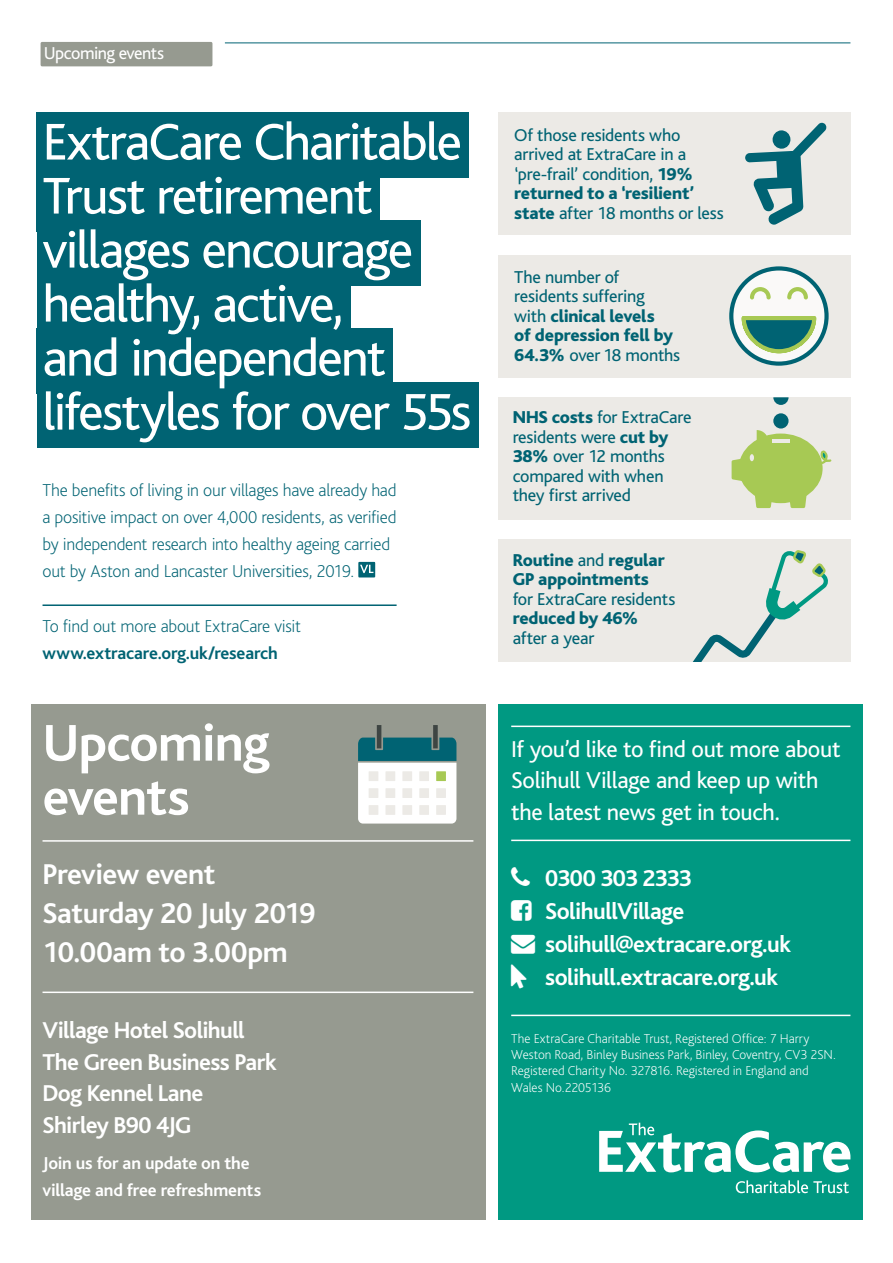
<style>
.page{position:relative;width:893px;height:1263px;background:#fff}
.page>*{position:absolute;margin:0;border:0;box-sizing:border-box;transform-origin:0 0}
.t1{font:54px/54px "Bliss";letter-spacing:-.035em;color:#fff}
.t2{font:700 54px/54px "Bliss";letter-spacing:-.02em;color:#fff}
.t3{font:700 30px/39px "Bliss";letter-spacing:-.015em;color:#fff}
.t4{font:700 24px/31.5px "Bliss";letter-spacing:-.025em;color:#fff}
.t5{font:24px/31.5px "Bliss";letter-spacing:-.015em;color:#fff}
.t6{font:18px/19.5px "Bliss";letter-spacing:-.01em;color:#006373}
.t7{font:200 18px/27px "Bliss";letter-spacing:-.015em;color:#006373}
.t8{font:700 18px/27px "Bliss";letter-spacing:-.01em;color:#fff}
.t9{font:800 18px/19.5px "Bliss";letter-spacing:-.01em;color:#006373}
.t10{font:700 18px "Bliss";letter-spacing:-.01em;color:#006373}
.t11{font:18px "Bliss";letter-spacing:-.035em;color:#fff}
.t12{font:200 13.5px/16.2px "Bliss";letter-spacing:-.005em;color:#fff}
.s1{font-weight:800}
.s2{font-weight:400}
</style>
<div class="page">
<div style="left:31px;top:704px;width:455px;height:515px;background:#969a90"></div>
<div style="left:498px;top:704px;width:365px;height:515px;background:#009982"></div>
<hr style="left:511px;top:725px;width:339px;height:2px;background:#fff">
<hr style="left:511px;top:840px;width:339px;height:1px;background:#fff">
<hr style="left:511px;top:1015px;width:339px;height:1px;background:#fff">
<div style="left:37px;top:113px;width:432px;height:65px;background:#006373"></div>
<div style="left:37px;top:167px;width:343px;height:65px;background:#006373"></div>
<div style="left:37px;top:221px;width:383px;height:65px;background:#006373"></div>
<div style="left:37px;top:275px;width:314px;height:65px;background:#006373"></div>
<div style="left:37px;top:329px;width:356px;height:65px;background:#006373"></div>
<div style="left:37px;top:383px;width:441px;height:65px;background:#006373"></div>
<hr style="left:225px;top:43px;width:625px;height:1px;background:#006373">
<div style="left:41px;top:42px;width:171px;height:24px;background:#969a90;border-radius:2px"></div>
<div style="left:498px;top:255px;width:352px;height:122px;background:#eceae6"></div>
<svg style="left:729px;top:266px;width:100px;height:100px"></svg>
<div style="left:498px;top:113px;width:352px;height:122px;background:#eceae6"></div>
<svg style="left:745px;top:122px;width:82px;height:103px"></svg>
<div style="left:772px;top:130px;width:19px;height:19px;background:#006373;border-radius:50%"></div>
<div style="left:498px;top:397px;width:352px;height:122px;background:#eceae6"></div>
<svg style="left:754px;top:495px;width:18px;height:13px"></svg>
<svg style="left:789px;top:496px;width:18px;height:12px"></svg>
<div style="left:739px;top:434px;width:84px;height:69px;background:#a7c954;border-radius:50%"></div>
<svg style="left:757px;top:430px;width:11px;height:10px"></svg>
<svg style="left:732px;top:454px;width:22px;height:27px"></svg>
<svg style="left:816px;top:450px;width:16px;height:17px"></svg>
<div style="left:773px;top:413px;width:15px;height:15px;background:#006373;border-radius:50%"></div>
<svg style="left:773px;top:397px;width:15px;height:8px"></svg>
<hr style="left:772px;top:439px;width:17px;height:3px;background:#eceae6">
<div style="left:498px;top:540px;width:352px;height:122px;background:#eceae6"></div>
<svg style="left:692px;top:550px;width:136px;height:112px"></svg>
<hr style="left:43px;top:604px;width:354px;height:2px;background:#006373">
<div style="left:358px;top:562px;width:17px;height:15px;background:#006373"></div>
<svg style="left:360px;top:565px;width:13px;height:8px"></svg>
<hr style="left:43px;top:991px;width:430px;height:2px;background:#fff">
<hr style="left:43px;top:840px;width:430px;height:2px;background:#fff">
<svg style="left:358px;top:725px;width:98px;height:98px;background:#b0c6c7"></svg>
<svg style="left:599px;top:1123px;width:251px;height:49px"></svg>
<svg style="left:736px;top:1180px;width:113px;height:13px"></svg>
<p class="t11" style="left:44px;top:44px;width:122px">Upcoming events</p>
<h1 class="t1" style="left:43px;top:116px;width:430px">ExtraCare Charitable<br>Trust retirement villages encourage healthy, active,<br>and independent lifestyles for over 55s</h1>
<p class="t7" style="left:43px;top:477px;width:356px">The benefits of living in our villages have already had a positive impact on over 4,000 residents, as verified by independent research into healthy ageing carried out by Aston and Lancaster Universities, 2019.</p>
<p class="t7" style="left:43px;top:612px;width:260px">To find out more about ExtraCare visit</p>
<p class="t10" style="left:43px;top:643px;width:237px">www.extracare.org.uk/research</p>
<h1 class="t2" style="left:43px;top:717px;width:229px">Upcoming events</h1>
<h2 class="t3" style="left:43px;top:855px;width:274px">Preview event<br>Saturday 20 July 2019<br>10.00am to 3.00pm</h2>
<h3 class="t4" style="left:43px;top:1015px;width:236px">Village Hotel Solihull<br>The Green Business Park<br>Dog Kennel Lane<br>Shirley B90 4JG</h3>
<p class="t8" style="left:43px;top:1149px;width:220px">Join us for an update on the village and free refreshments</p>
<p class="t6" style="left:514px;top:126px;width:211px">Of those residents who arrived at ExtraCare in a ‘pre-frail’ condition, <span class="s1">19% returned to a ‘resilient’ state</span> after 18 months or less</p>
<p class="t6" style="left:514px;top:267px;width:167px">The number of residents suffering with <span class="s1">clinical levels<br>of depression fell by<br>64.3%</span> over 18 months</p>
<p class="t6" style="left:513px;top:408px;width:180px"><span class="s1">NHS costs</span> for ExtraCare residents were <span class="s1">cut by<br>38%</span> over 12 months compared with when they first arrived</p>
<p class="t9" style="left:513px;top:550px;width:154px">Routine <span class="s2">and</span> regular<br>GP appointments</p>
<p class="t6" style="left:513px;top:589px;width:164px">for ExtraCare residents</p>
<p class="t9" style="left:513px;top:609px;width:127px">reduced by 46%</p>
<p class="t6" style="left:513px;top:628px;width:83px">after a year</p>
<h3 class="t5" style="left:511px;top:734px;width:331px">If you’d like to find out more about<br>Solihull Village and keep up with the latest news get in touch.</h3>
<h3 class="t4" style="left:545px;top:862px;width:148px;line-height:33px">0300 303 2333<br>SolihullVillage</h3>
<h3 class="t4" style="left:545px;top:928px;width:247px;line-height:33px;text-indent:-34px">→ solihull@extracare.org.uk solihull.extracare.org.uk</h3>
<p class="t12" style="left:511px;top:1031px;width:326px">The ExtraCare Charitable Trust, Registered Office: 7 Harry Weston Road, Binley Business Park, Binley, Coventry, CV3 2SN.<br>Registered Charity No. 327816. Registered in England and Wales No.2205136</p>
</div>
